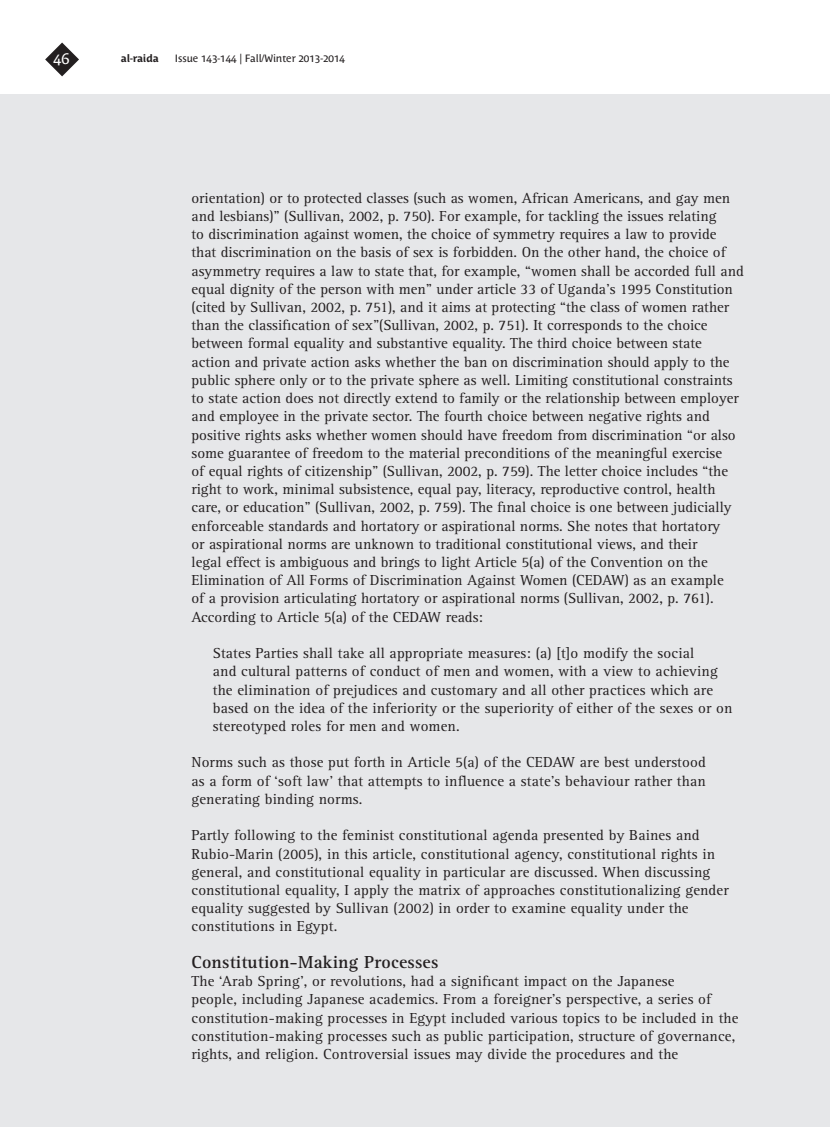
<style>
.page{position:relative;width:830px;height:1127px;background:#fff}
.page>*{position:absolute;margin:0;border:0;box-sizing:border-box;transform-origin:0 0}
.Endnote_Text{font:700 18px "Rotis Serif";letter-spacing:.01em;color:#231f20}
.Endnote_Text-2{font:15px/18.1px "Rotis Serif";color:#231f20}
.t1{font:15px "Costa Ptf";color:#fff}
.t2{font:10.5px "Costa Ptf";color:#231f20}
.t3{font:700 10.5px "Costa Ptf";color:#231f20}
</style>
<div class="page">
<div style="left:0;top:95px;width:829px;height:1032px;background:#e6e7e9"></div>
<svg style="left:45px;top:43px;width:34px;height:33px"></svg>
<p class="t1" style="left:54px;top:50px;width:17px">46</p>
<p class="t3" style="left:121px;top:52px;width:40px">al-raida</p>
<p class="t2" style="left:175px;top:52px;width:172px">Issue 143-144 | Fall/Winter 2013-2014</p>
<p class="Endnote_Text-2" style="left:191px;top:189px;width:553px">orientation) or to protected classes (such as women, African Americans, and gay men and lesbians)” (Sullivan, 2002, p. 750). For example, for tackling the issues relating<br>to discrimination against women, the choice of symmetry requires a law to provide that discrimination on the basis of sex is forbidden. On the other hand, the choice of asymmetry requires a law to state that, for example, “women shall be accorded full and equal dignity of the person with men” under article 33 of Uganda’s 1995 Constitution (cited by Sullivan, 2002, p. 751), and it aims at protecting “the class of women rather than the classification of sex”(Sullivan, 2002, p. 751). It corresponds to the choice between formal equality and substantive equality. The third choice between state action and private action asks whether the ban on discrimination should apply to the public sphere only or to the private sphere as well. Limiting constitutional constraints to state action does not directly extend to family or the relationship between employer and employee in the private sector. The fourth choice between negative rights and positive rights asks whether women should have freedom from discrimination “or also some guarantee of freedom to the material preconditions of the meaningful exercise<br>of equal rights of citizenship” (Sullivan, 2002, p. 759). The letter choice includes “the right to work, minimal subsistence, equal pay, literacy, reproductive control, health care, or education” (Sullivan, 2002, p. 759). The final choice is one between judicially enforceable standards and hortatory or aspirational norms. She notes that hortatory<br>or aspirational norms are unknown to traditional constitutional views, and their<br>legal effect is ambiguous and brings to light Article 5(a) of the Convention on the Elimination of All Forms of Discrimination Against Women (CEDAW) as an example<br>of a provision articulating hortatory or aspirational norms (Sullivan, 2002, p. 761).<br>According to Article 5(a) of the CEDAW reads:</p>
<p class="Endnote_Text-2" style="left:213px;top:644px;width:521px">States Parties shall take all appropriate measures: (a) [t]o modify the social<br>and cultural patterns of conduct of men and women, with a view to achieving the elimination of prejudices and customary and all other practices which are based on the idea of the inferiority or the superiority of either of the sexes or on stereotyped roles for men and women.</p>
<p class="Endnote_Text-2" style="left:191px;top:754px;width:515px;text-align:justify">Norms such as those put forth in Article 5(a) of the CEDAW are best understood as a form of ‘soft law’ that attempts to influence a state’s behaviour rather than generating binding norms.</p>
<p class="Endnote_Text-2" style="left:191px;top:827px;width:538px">Partly following to the feminist constitutional agenda presented by Baines and Rubio-Marin (2005), in this article, constitutional agency, constitutional rights in general, and constitutional equality in particular are discussed. When discussing constitutional equality, I apply the matrix of approaches constitutionalizing gender equality suggested by Sullivan (2002) in order to examine equality under the constitutions in Egypt.</p>
<p class="Endnote_Text" style="left:191px;top:951px;width:248px">Constitution-Making Processes</p>
<p class="Endnote_Text-2" style="left:191px;top:972px;width:548px">The ‘Arab Spring’, or revolutions, had a significant impact on the Japanese<br>people, including Japanese academics. From a foreigner’s perspective, a series of constitution-making processes in Egypt included various topics to be included in the constitution-making processes such as public participation, structure of governance, rights, and religion. Controversial issues may divide the procedures and the</p>
</div>
